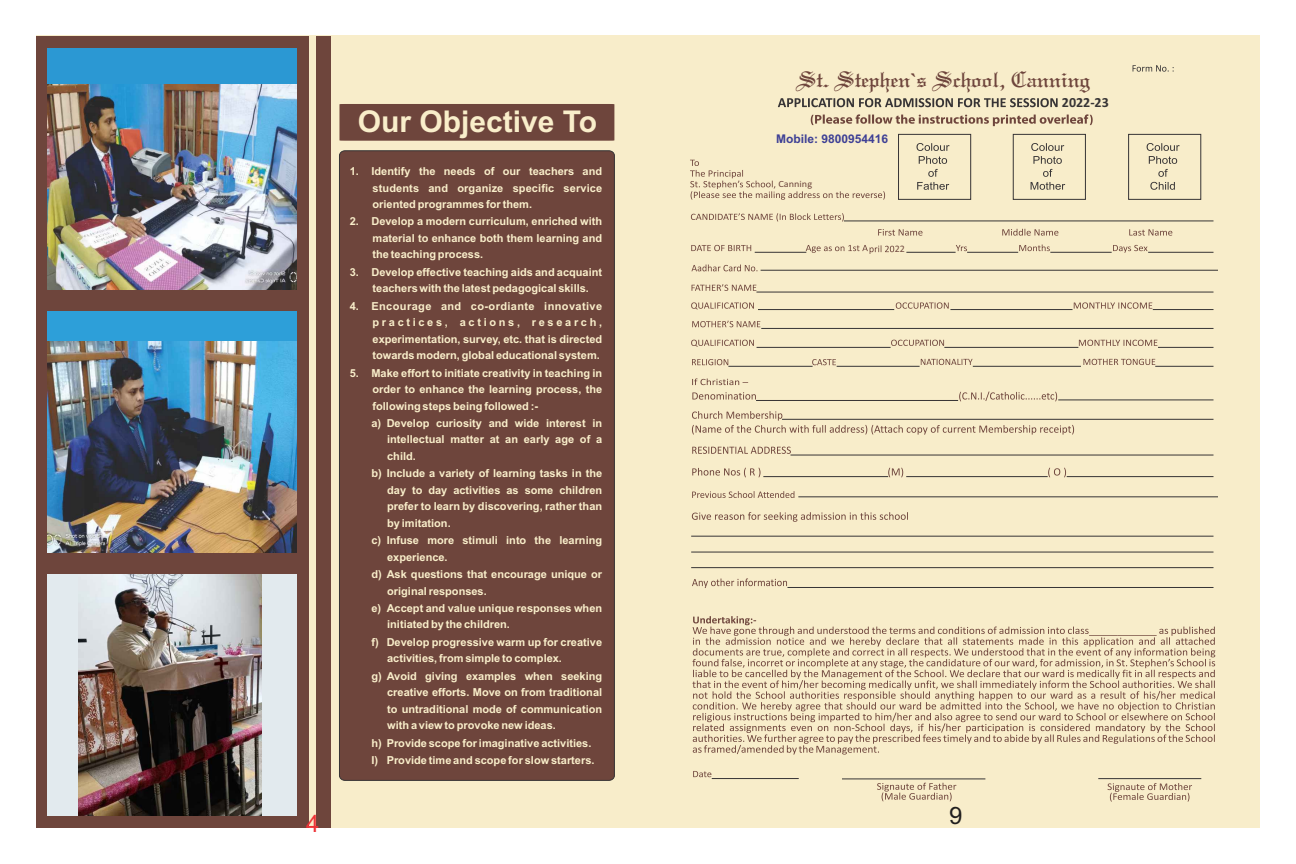
<style>
.page{position:relative;width:1296px;height:864px;background:#fff}
.page>*{position:absolute;margin:0;border:0;box-sizing:border-box;transform-origin:0 0}
.t1{font:700 30px "Arial";color:#f9eeca}
.t2{font:24px "Old English";color:#6e453c}
.t3{font:24px "Arial";color:#201e1e}
.t4{font:24px "Arial";color:#ed3237}
.t5{font:700 14px "Calibri";color:#373435}
.t6{font:700 12px "Arial";color:#3e4095}
.t7{font:700 11px/16.6px "Arial";color:#f9eeca;text-align:justify}
.t8{font:10px "Calibri";color:#6e453c}
.t9{font:9.5px "Calibri";color:#6e453c;scale:1.08 1}
</style>
<div class="page">
<div style="left:36px;top:36px;width:612px;height:792px;background:#f8edca"></div>
<div style="left:339px;top:150px;width:276px;height:631px;background:#6e453c"></div>
<div style="left:339px;top:104px;width:275px;height:37px;background:#6e453c"></div>
<div style="left:316px;top:36px;width:15px;height:792px;background:#6e453c"></div>
<div style="left:36px;top:36px;width:272px;height:792px;background:#6e453c"></div>
<div style="left:648px;top:36px;width:612px;height:792px;background:#f8edca"></div>
<svg style="left:811px;top:114px;width:282px;height:12px"></svg>
<svg style="left:690px;top:160px;width:195px;height:40px"></svg>
<svg style="left:691px;top:213px;width:153px;height:9px"></svg>
<svg style="left:878px;top:229px;width:45px;height:7px"></svg>
<svg style="left:1002px;top:229px;width:56px;height:7px"></svg>
<svg style="left:1129px;top:229px;width:43px;height:7px"></svg>
<svg style="left:691px;top:245px;width:60px;height:6px"></svg>
<svg style="left:956px;top:245px;width:11px;height:6px"></svg>
<svg style="left:1019px;top:245px;width:31px;height:6px"></svg>
<svg style="left:1113px;top:245px;width:35px;height:8px"></svg>
<svg style="left:692px;top:284px;width:64px;height:7px"></svg>
<svg style="left:691px;top:302px;width:63px;height:8px"></svg>
<svg style="left:896px;top:302px;width:53px;height:7px"></svg>
<svg style="left:1074px;top:302px;width:78px;height:7px"></svg>
<svg style="left:692px;top:321px;width:68px;height:6px"></svg>
<svg style="left:691px;top:340px;width:63px;height:7px"></svg>
<svg style="left:891px;top:340px;width:53px;height:6px"></svg>
<svg style="left:1079px;top:340px;width:78px;height:6px"></svg>
<svg style="left:692px;top:359px;width:36px;height:6px"></svg>
<svg style="left:812px;top:359px;width:24px;height:6px"></svg>
<svg style="left:921px;top:359px;width:52px;height:6px"></svg>
<svg style="left:1083px;top:359px;width:72px;height:6px"></svg>
<svg style="left:692px;top:378px;width:56px;height:7px"></svg>
<svg style="left:692px;top:392px;width:64px;height:8px"></svg>
<svg style="left:959px;top:392px;width:98px;height:9px"></svg>
<svg style="left:692px;top:411px;width:382px;height:24px"></svg>
<svg style="left:692px;top:447px;width:99px;height:7px"></svg>
<svg style="left:692px;top:468px;width:69px;height:9px"></svg>
<svg style="left:888px;top:468px;width:15px;height:9px"></svg>
<svg style="left:1048px;top:468px;width:18px;height:9px"></svg>
<svg style="left:692px;top:512px;width:216px;height:10px"></svg>
<svg style="left:692px;top:578px;width:95px;height:10px"></svg>
<div style="left:898px;top:134px;width:73px;height:66px;border:1px solid #373435"></div>
<svg style="left:917px;top:143px;width:33px;height:47px"></svg>
<div style="left:1013px;top:134px;width:73px;height:66px;border:1px solid #373435"></div>
<svg style="left:1031px;top:143px;width:34px;height:47px"></svg>
<div style="left:1128px;top:134px;width:73px;height:66px;border:1px solid #373435"></div>
<svg style="left:1147px;top:143px;width:33px;height:47px"></svg>
<hr style="left:844px;top:220px;width:370px;height:1px;background:#373435">
<hr style="left:1148px;top:252px;width:66px;height:1px;background:#373435">
<hr style="left:1050px;top:252px;width:62px;height:1px;background:#373435">
<hr style="left:967px;top:252px;width:51px;height:1px;background:#373435">
<hr style="left:906px;top:252px;width:50px;height:1px;background:#373435">
<hr style="left:755px;top:252px;width:51px;height:1px;background:#373435">
<hr style="left:756px;top:292px;width:458px;height:1px;background:#373435">
<hr style="left:1153px;top:309px;width:61px;height:1px;background:#373435">
<hr style="left:950px;top:309px;width:123px;height:1px;background:#373435">
<hr style="left:758px;top:309px;width:136px;height:1px;background:#373435">
<hr style="left:761px;top:328px;width:453px;height:1px;background:#373435">
<hr style="left:1158px;top:347px;width:56px;height:1px;background:#373435">
<hr style="left:944px;top:347px;width:134px;height:1px;background:#373435">
<hr style="left:757px;top:347px;width:134px;height:1px;background:#373435">
<hr style="left:1155px;top:366px;width:59px;height:1px;background:#373435">
<hr style="left:973px;top:366px;width:108px;height:1px;background:#373435">
<hr style="left:837px;top:366px;width:83px;height:1px;background:#373435">
<hr style="left:728px;top:366px;width:85px;height:1px;background:#373435">
<hr style="left:1058px;top:399px;width:156px;height:1px;background:#373435">
<hr style="left:756px;top:400px;width:202px;height:1px;background:#373435">
<hr style="left:782px;top:419px;width:432px;height:1px;background:#373435">
<hr style="left:790px;top:455px;width:424px;height:1px;background:#373435">
<hr style="left:1067px;top:476px;width:147px;height:1px;background:#373435">
<hr style="left:906px;top:476px;width:142px;height:1px;background:#373435">
<hr style="left:763px;top:476px;width:125px;height:1px;background:#373435">
<hr style="left:691px;top:536px;width:523px;height:1px;background:#373435">
<hr style="left:691px;top:552px;width:523px;height:1px;background:#373435">
<hr style="left:691px;top:567px;width:523px;height:1px;background:#373435">
<hr style="left:787px;top:587px;width:427px;height:1px;background:#373435">
<svg style="left:692px;top:616px;width:523px;height:139px"></svg>
<svg style="left:693px;top:771px;width:18px;height:6px"></svg>
<hr style="left:712px;top:778px;width:87px;height:1px;background:#373435">
<svg style="left:877px;top:783px;width:79px;height:18px"></svg>
<hr style="left:842px;top:778px;width:143px;height:1px;background:#373435">
<hr style="left:1098px;top:778px;width:103px;height:1px;background:#373435">
<svg style="left:1108px;top:783px;width:84px;height:19px"></svg>
<svg style="left:1133px;top:65px;width:41px;height:7px"></svg>
<svg style="left:806px;top:245px;width:88px;height:9px"></svg>
<hr style="left:761px;top:270px;width:457px;height:1px;background:#373435">
<svg style="left:692px;top:264px;width:65px;height:7px"></svg>
<hr style="left:798px;top:496px;width:420px;height:1px;background:#373435">
<svg style="left:692px;top:491px;width:102px;height:7px"></svg>
<svg style="left:778px;top:98px;width:280px;height:9px"></svg>
<div style="left:48px;top:48px;width:249px;height:241px;background:#2b98d3"></div>
<img style="left:48px;top:84px;width:249px;height:205px">
<div style="left:48px;top:311px;width:249px;height:242px;background:#2d9fd9"></div>
<img style="left:48px;top:341px;width:249px;height:212px">
<div style="left:48px;top:575px;width:249px;height:241px;background:#e2eaee"></div>
<img style="left:79px;top:575px;width:182px;height:241px">
<h2 class="t4" style="left:306px;top:814px;width:15px">4</h2>
<h1 class="t1" style="left:358px;top:110px;width:241px">Our Objective To</h1>
<p class="t7" style="left:373px;top:164px;width:231px;text-indent:-23px">1. Identify the needs of our teachers and students and organize specific service oriented programmes for them.</p>
<p class="t7" style="left:373px;top:214px;width:231px;text-indent:-23px">2. Develop a modern curriculum, enriched with material to enhance both them learning and the teaching process.</p>
<p class="t7" style="left:373px;top:265px;width:231px;text-indent:-23px">3. Develop effective teaching aids and acquaint teachers with the latest pedagogical skills.</p>
<p class="t7" style="left:373px;top:298px;width:231px;text-indent:-23px">4. Encourage and co-ordiante innovative practices, actions, research, experimentation, survey, etc. that is directed towards modern, global educational system.</p>
<p class="t7" style="left:350px;top:365px;width:254px">5. Make effort to initiate creativity in teaching in</p>
<p class="t7" style="left:373px;top:382px;width:231px">order to enhance the learning process, the</p>
<p class="t7" style="left:373px;top:399px;width:167px">following steps being followed :-</p>
<p class="t7" style="left:371px;top:416px;width:232px">a) Develop curiosity and wide interest in</p>
<p class="t7" style="left:387px;top:432px;width:217px">intellectual matter at an early age of a</p>
<p class="t7" style="left:387px;top:449px;width:30px">child.</p>
<p class="t7" style="left:371px;top:466px;width:232px">b) Include a variety of learning tasks in the</p>
<p class="t7" style="left:387px;top:483px;width:217px">day to day activities as some children</p>
<p class="t7" style="left:387px;top:499px;width:217px">prefer to learn by discovering, rather than</p>
<p class="t7" style="left:387px;top:516px;width:65px">by imitation.</p>
<p class="t7" style="left:371px;top:533px;width:232px">c) Infuse more stimuli into the learning</p>
<p class="t7" style="left:387px;top:550px;width:62px">experience.</p>
<p class="t7" style="left:371px;top:567px;width:232px">d) Ask questions that encourage unique or</p>
<p class="t7" style="left:387px;top:584px;width:101px">original responses.</p>
<p class="t7" style="left:371px;top:601px;width:232px">e) Accept and value unique responses when</p>
<p class="t7" style="left:387px;top:617px;width:124px">initiated by the children.</p>
<p class="t7" style="left:371px;top:635px;width:232px">f) Develop progressive warm up for creative</p>
<p class="t7" style="left:387px;top:651px;width:176px">activities, from simple to complex.</p>
<p class="t7" style="left:371px;top:668px;width:232px">g) Avoid giving examples when seeking</p>
<p class="t7" style="left:387px;top:685px;width:217px">creative efforts. Move on from traditional</p>
<p class="t7" style="left:387px;top:702px;width:217px">to untraditional mode of communication</p>
<p class="t7" style="left:387px;top:718px;width:170px">with a view to provoke new ideas.</p>
<p class="t7" style="left:371px;top:735px;width:222px">h) Provide scope for imaginative activities.</p>
<p class="t7" style="left:371px;top:753px;width:225px">I) Provide time and scope for slow starters.</p>
<h2 class="t2" style="left:797px;top:70px;width:295px">St. Stephen’s School, Canning</h2>
<p class="t6" style="left:776px;top:134px;width:114px">Mobile: 9800954416</p>
<p class="t9" style="left:778px;top:180px;width:33px">Canning</p>
<p class="t8" style="left:895px;top:245px;width:12px">22</p>
<p class="t5" style="left:1062px;top:97px;width:48px">2022-23</p>
<h2 class="t3" style="left:949px;top:806px;width:15px">9</h2>
</div>
